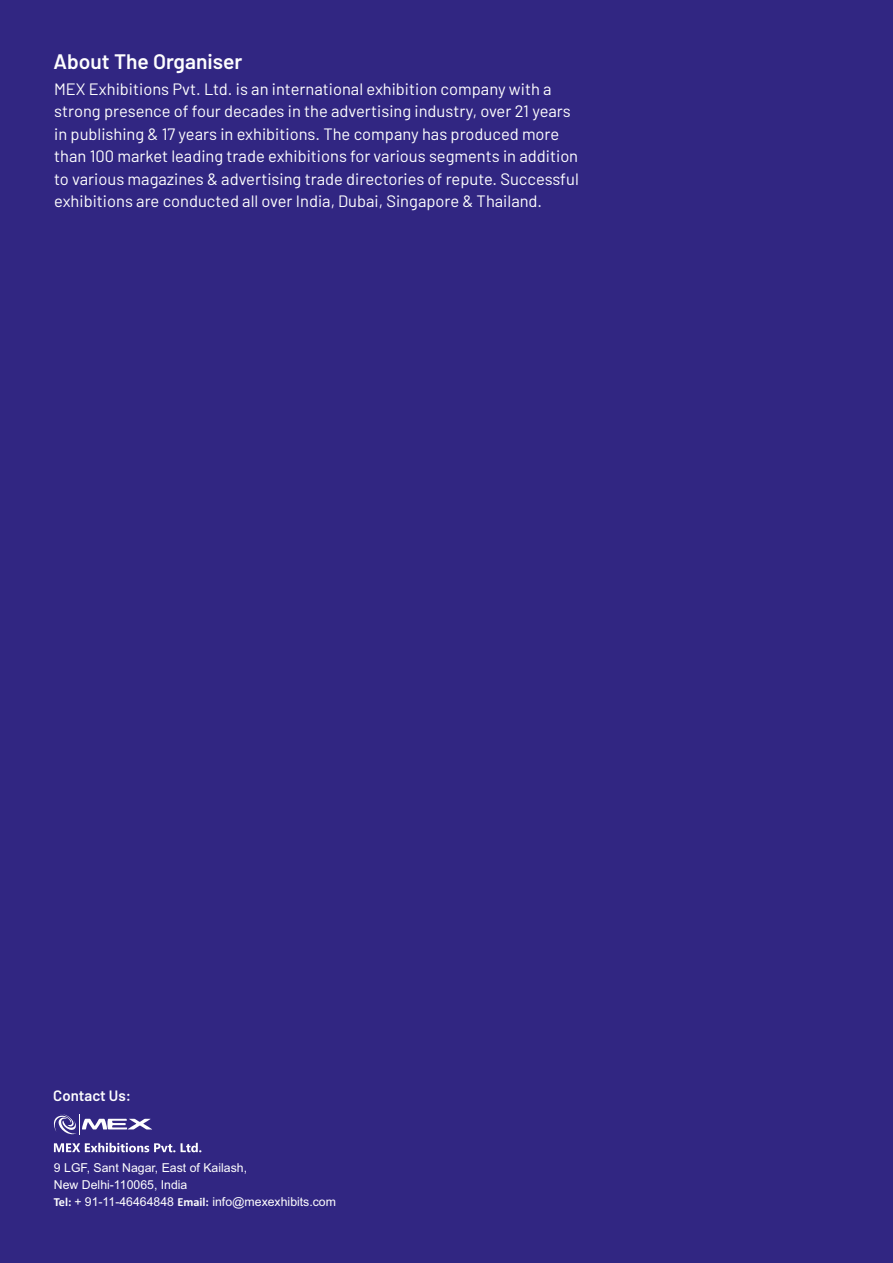
<style>
.page{position:relative;width:893px;height:1263px;background:#312682}
.page>*{position:absolute;margin:0;border:0;box-sizing:border-box;transform-origin:0 0}
.t1{font:600 21px "Barlow";color:#fefefe}
.t2{font:16.5px/22.5px "Barlow";color:#fefefe}
.t3{font:600 15px "Barlow";color:#fefefe}
.t4{font:12.3px/17px "Arial";color:#fefefe}
.s1{font-family:"Calibri";font-weight:700}
</style>
<div class="page">
<svg style="left:54px;top:1143px;width:147px;height:9px"></svg>
<svg style="left:54px;top:1114px;width:98px;height:20px"></svg>
<p class="t1" style="left:54px;top:48px;width:190px">About The Organiser</p>
<p class="t2" style="left:54px;top:77px;width:526px">MEX Exhibitions Pvt. Ltd. is an international exhibition company with a strong presence of four decades in the advertising industry, over 21 years in publishing &amp; 17 years in exhibitions. The company has produced more than 100 market leading trade exhibitions for various segments in addition to various magazines &amp; advertising trade directories of repute. Successful exhibitions are conducted all over India, Dubai, Singapore &amp; Thailand.</p>
<p class="t3" style="left:53px;top:1086px;width:79px">Contact Us:</p>
<p class="t4" style="left:54px;top:1160px;width:284px">9 LGF, Sant Nagar, East of Kailash,<br>New Delhi-110065, India<br><span class="s1">Tel:</span> + 91-11-46464848 <span class="s1">Email:</span> info@mexexhibits.com</p>
</div>
